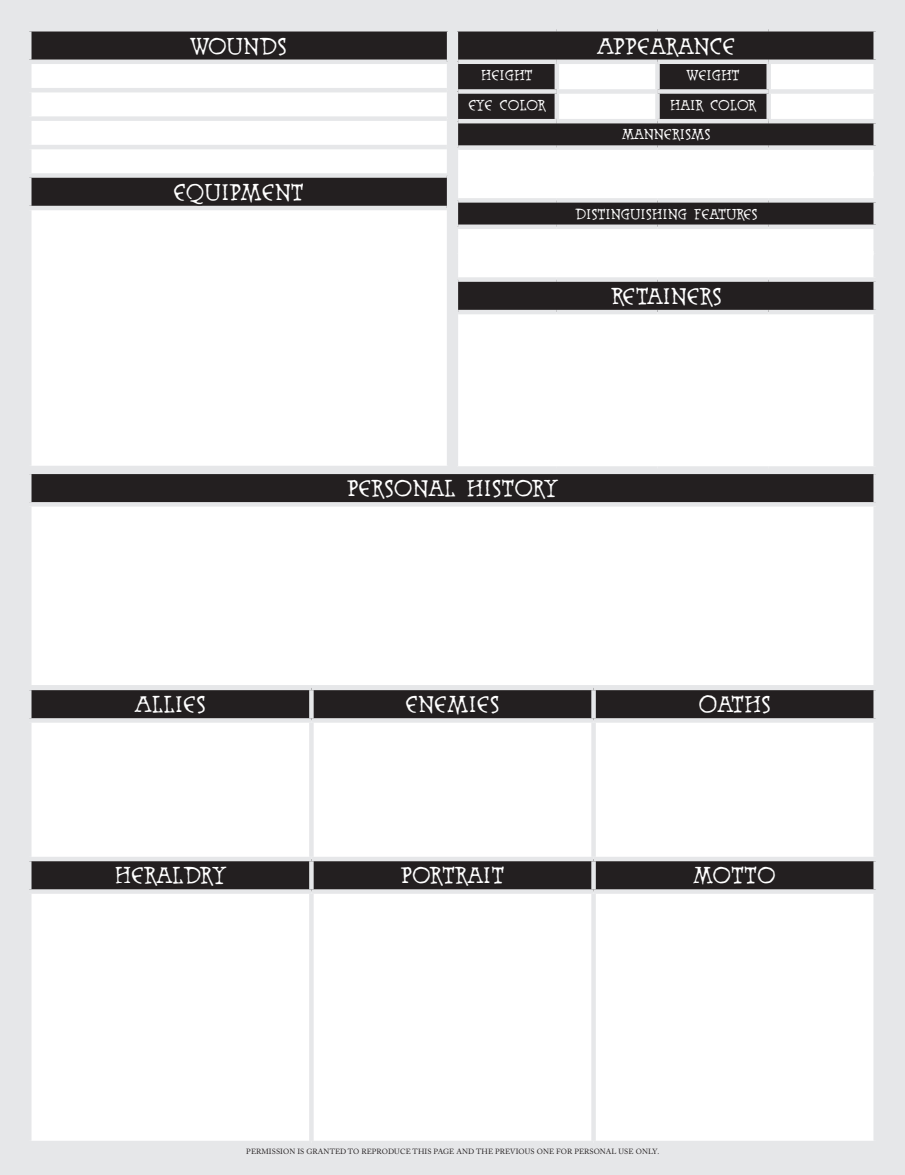
<style>
.page{position:relative;width:905px;height:1175px;background:#fff}
.page>*{position:absolute;margin:0;border:0;box-sizing:border-box;transform-origin:0 0}
.t1{font:24px "Warhorse BB";color:#fff}
.Paragraph_Style_4{font:15px "Warhorse BB";color:#fff}
.t2{font:7.5px "Adobe Caslon Pro";letter-spacing:.015em;color:#231f20}
</style>
<div class="page">
<div style="left:0;top:0;width:904px;height:1174px;background:#e6e7e9"></div>
<div style="left:32px;top:32px;width:415px;height:27px;background:#231f20"></div>
<div style="left:32px;top:64px;width:415px;height:402px;background:#fff"></div>
<hr style="left:27px;top:88px;width:420px;height:4px;background:#e6e7e9">
<div style="left:27px;top:116px;width:420px;height:5px;background:#e6e7e9"></div>
<hr style="left:27px;top:145px;width:420px;height:4px;background:#e6e7e9">
<div style="left:27px;top:173px;width:420px;height:5px;background:#e6e7e9"></div>
<hr style="left:27px;top:206px;width:420px;height:4px;background:#e6e7e9">
<svg style="left:187px;top:31px;width:103px;height:42px;background:#696667"></svg>
<svg style="left:170px;top:131px;width:137px;height:103px;background:#bfbebf"></svg>
<div style="left:29px;top:472px;width:846px;height:32px;background:#231f20"></div>
<div style="left:29px;top:504px;width:846px;height:183px;background:#fff"></div>
<div style="left:27px;top:469px;width:851px;height:5px;background:#e6e7e9"></div>
<div style="left:27px;top:474px;width:5px;height:28px;background:#e6e7e9"></div>
<div style="left:873px;top:474px;width:5px;height:28px;background:#e6e7e9"></div>
<svg style="left:29px;top:502px;width:847px;height:4px;background:#e1e2e4"></svg>
<div style="left:27px;top:506px;width:5px;height:179px;background:#e6e7e9"></div>
<div style="left:873px;top:506px;width:5px;height:179px;background:#e6e7e9"></div>
<svg style="left:344px;top:436px;width:217px;height:71px"></svg>
<div style="left:32px;top:690px;width:841px;height:28px;background:#231f20"></div>
<div style="left:32px;top:723px;width:841px;height:417px;background:#fff"></div>
<div style="left:27px;top:685px;width:284px;height:5px;background:#e6e7e9"></div>
<div style="left:311px;top:685px;width:282px;height:5px;background:#e6e7e9"></div>
<div style="left:309px;top:690px;width:5px;height:28px;background:#e6e7e9"></div>
<div style="left:593px;top:685px;width:285px;height:5px;background:#e6e7e9"></div>
<div style="left:591px;top:690px;width:5px;height:28px;background:#e6e7e9"></div>
<svg style="left:29px;top:718px;width:282px;height:1px"></svg>
<svg style="left:311px;top:718px;width:282px;height:2px"></svg>
<div style="left:309px;top:722px;width:5px;height:134px;background:#e6e7e9"></div>
<svg style="left:593px;top:718px;width:283px;height:2px"></svg>
<div style="left:591px;top:722px;width:5px;height:134px;background:#e6e7e9"></div>
<div style="left:27px;top:856px;width:284px;height:5px;background:#e6e7e9"></div>
<div style="left:311px;top:856px;width:282px;height:5px;background:#e6e7e9"></div>
<div style="left:309px;top:861px;width:5px;height:28px;background:#e6e7e9"></div>
<div style="left:593px;top:856px;width:285px;height:5px;background:#e6e7e9"></div>
<div style="left:591px;top:861px;width:5px;height:28px;background:#e6e7e9"></div>
<svg style="left:29px;top:889px;width:282px;height:4px"></svg>
<svg style="left:311px;top:889px;width:282px;height:4px"></svg>
<div style="left:309px;top:893px;width:5px;height:247px;background:#e6e7e9"></div>
<svg style="left:593px;top:889px;width:283px;height:4px"></svg>
<div style="left:591px;top:893px;width:5px;height:247px;background:#e6e7e9"></div>
<svg style="left:131px;top:690px;width:78px;height:44px;background:#706d6e"></svg>
<svg style="left:402px;top:690px;width:100px;height:44px;background:#706d6e"></svg>
<div style="left:696px;top:690px;width:77px;height:28px;background:#231f20"></div>
<svg style="left:113px;top:823px;width:116px;height:145px;background:#d2d2d2"></svg>
<svg style="left:398px;top:861px;width:109px;height:44px;background:#706d6e"></svg>
<svg style="left:689px;top:861px;width:89px;height:37px;background:#555253"></svg>
<div style="left:458px;top:32px;width:415px;height:27px;background:#231f20"></div>
<svg style="left:458px;top:64px;width:415px;height:402px;background:#d9d9d9"></svg>
<div style="left:554px;top:64px;width:5px;height:25px;background:#e6e7e9"></div>
<div style="left:766px;top:64px;width:5px;height:25px;background:#e6e7e9"></div>
<div style="left:458px;top:89px;width:99px;height:5px;background:#e6e7e9"></div>
<div style="left:557px;top:89px;width:100px;height:5px;background:#e6e7e9"></div>
<div style="left:554px;top:94px;width:5px;height:25px;background:#e6e7e9"></div>
<div style="left:657px;top:89px;width:111px;height:5px;background:#e6e7e9"></div>
<div style="left:768px;top:89px;width:110px;height:5px;background:#e6e7e9"></div>
<div style="left:766px;top:94px;width:5px;height:25px;background:#e6e7e9"></div>
<hr style="left:458px;top:119px;width:99px;height:4px;background:#e6e7e9">
<hr style="left:557px;top:119px;width:100px;height:4px;background:#e6e7e9">
<hr style="left:657px;top:119px;width:111px;height:4px;background:#e6e7e9">
<hr style="left:768px;top:119px;width:110px;height:4px;background:#e6e7e9">
<div style="left:458px;top:145px;width:99px;height:5px;background:#e6e7e9"></div>
<div style="left:557px;top:145px;width:100px;height:5px;background:#e6e7e9"></div>
<div style="left:657px;top:145px;width:111px;height:5px;background:#e6e7e9"></div>
<div style="left:768px;top:145px;width:110px;height:5px;background:#e6e7e9"></div>
<div style="left:458px;top:198px;width:99px;height:5px;background:#e6e7e9"></div>
<div style="left:557px;top:198px;width:100px;height:5px;background:#e6e7e9"></div>
<div style="left:657px;top:198px;width:111px;height:5px;background:#e6e7e9"></div>
<div style="left:768px;top:198px;width:110px;height:5px;background:#e6e7e9"></div>
<div style="left:458px;top:224px;width:99px;height:5px;background:#e6e7e9"></div>
<div style="left:557px;top:224px;width:100px;height:5px;background:#e6e7e9"></div>
<div style="left:657px;top:224px;width:111px;height:5px;background:#e6e7e9"></div>
<div style="left:768px;top:224px;width:110px;height:5px;background:#e6e7e9"></div>
<div style="left:458px;top:277px;width:99px;height:5px;background:#e6e7e9"></div>
<div style="left:557px;top:277px;width:100px;height:5px;background:#e6e7e9"></div>
<div style="left:657px;top:277px;width:111px;height:5px;background:#e6e7e9"></div>
<div style="left:768px;top:277px;width:110px;height:5px;background:#e6e7e9"></div>
<hr style="left:458px;top:310px;width:99px;height:4px;background:#e6e7e9">
<hr style="left:557px;top:310px;width:100px;height:4px;background:#e6e7e9">
<hr style="left:657px;top:310px;width:111px;height:4px;background:#e6e7e9">
<hr style="left:768px;top:310px;width:110px;height:4px;background:#e6e7e9">
<div style="left:456px;top:466px;width:101px;height:5px;background:#e6e7e9"></div>
<div style="left:557px;top:466px;width:100px;height:5px;background:#e6e7e9"></div>
<hr style="left:458px;top:172px;width:99px;height:4px;background:#fff">
<hr style="left:557px;top:172px;width:100px;height:4px;background:#fff">
<hr style="left:657px;top:172px;width:111px;height:4px;background:#fff">
<hr style="left:768px;top:172px;width:105px;height:4px;background:#fff">
<hr style="left:458px;top:251px;width:99px;height:4px;background:#fff">
<hr style="left:557px;top:251px;width:100px;height:4px;background:#fff">
<hr style="left:657px;top:251px;width:111px;height:4px;background:#fff">
<hr style="left:768px;top:251px;width:105px;height:4px;background:#fff">
<hr style="left:456px;top:312px;width:2px;height:154px;background:#e6e7e9">
<svg style="left:465px;top:43px;width:84px;height:76px;background:#3a3637"></svg>
<svg style="left:572px;top:29px;width:189px;height:213px;background:#959394"></svg>
<svg style="left:607px;top:266px;width:117px;height:60px;background:#949293"></svg>
<p class="t1" style="left:190px;top:32px;width:98px">WOUNDS</p>
<p class="t1" style="left:173px;top:178px;width:132px">EQUIPMENT</p>
<p class="t1" style="left:597px;top:32px;width:140px">APPEARANCE</p>
<p class="Paragraph_Style_4" style="left:481px;top:67px;width:53px">HEIGHT</p>
<p class="Paragraph_Style_4" style="left:686px;top:67px;width:55px">WEIGHT</p>
<p class="Paragraph_Style_4" style="left:468px;top:96px;width:79px">EYE COLOR</p>
<p class="Paragraph_Style_4" style="left:670px;top:96px;width:87px">HAIR COLOR</p>
<p class="Paragraph_Style_4" style="left:622px;top:126px;width:90px">MANNERISMS</p>
<p class="Paragraph_Style_4" style="left:575px;top:205px;width:184px">DISTINGUISHING FEATURES</p>
<p class="t1" style="left:610px;top:282px;width:113px">RETAINERS</p>
<p class="t1" style="left:347px;top:474px;width:212px">PERSONAL HISTORY</p>
<p class="t1" style="left:135px;top:690px;width:72px">ALLIES</p>
<p class="t1" style="left:405px;top:690px;width:95px">ENEMIES</p>
<p class="t1" style="left:698px;top:690px;width:74px">OATHS</p>
<p class="t1" style="left:115px;top:862px;width:112px">HERALDRY</p>
<p class="t1" style="left:401px;top:862px;width:105px">PORTRAIT</p>
<p class="t1" style="left:693px;top:862px;width:84px">MOTTO</p>
<p class="t2" style="left:246px;top:1146px;width:414px">PERMISSION IS GRANTED TO REPRODUCE THIS PAGE AND THE PREVIOUS ONE FOR PERSONAL USE ONLY.</p>
</div>
